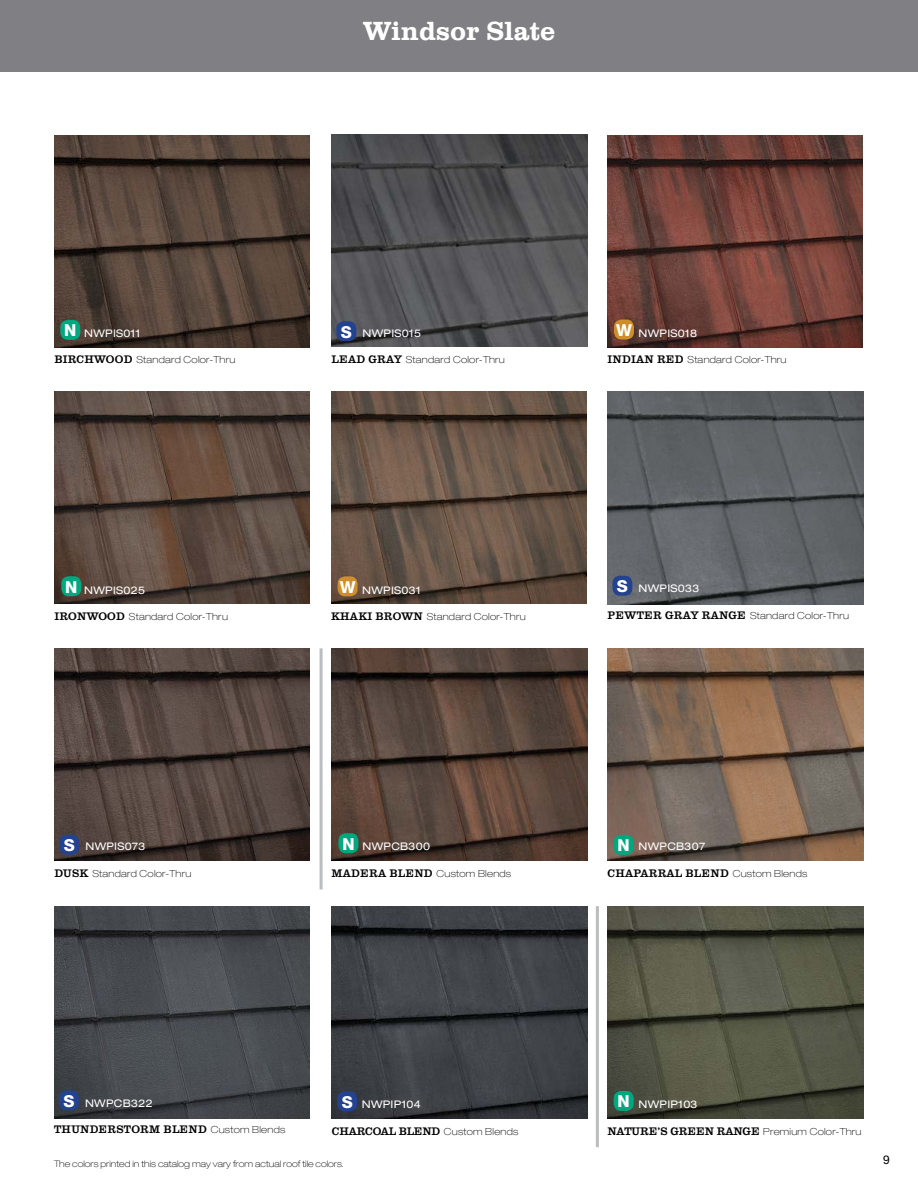
<style>
.page{position:relative;width:918px;height:1188px;background:#fff}
.page>*{position:absolute;margin:0;border:0;box-sizing:border-box;transform-origin:0 0}
.t1{font:700 27px "Clarendon Com";color:#fff}
.t2{font:800 16.5px "Helvetica Neue";color:#fff}
.t3{font:12px "Helvetica Neue";color:#000}
.t4{font:500 11.25px "Clarendon Com";letter-spacing:.005em;color:#000}
.t5{font:500 11.25px "Clarendon Com";letter-spacing:.025em;color:#000}
.t6{font:expanded 10.5px "Helvetica Neue";letter-spacing:.025em;color:#fff}
.t7{font:100 expanded 9.75px "Helvetica Neue";letter-spacing:.025em;color:#000}
.t8{font:100 expanded 9px "Helvetica Neue";color:#000}
.s1{font-family:"Clarendon Com";font-weight:500;font-stretch:normal;font-size:11.25px}
.s2{font-family:"Helvetica Neue";font-weight:100;font-stretch:expanded;font-size:9.75px}
</style>
<div class="page">
<img style="left:332px;top:906px;width:255px;height:212px">
<img style="left:54px;top:135px;width:255px;height:212px">
<img style="left:608px;top:135px;width:255px;height:212px">
<img style="left:54px;top:392px;width:256px;height:212px">
<img style="left:332px;top:392px;width:255px;height:212px">
<img style="left:54px;top:648px;width:256px;height:212px">
<img style="left:332px;top:649px;width:255px;height:212px">
<img style="left:54px;top:906px;width:256px;height:212px">
<img style="left:608px;top:906px;width:255px;height:212px">
<img style="left:608px;top:649px;width:255px;height:212px">
<div style="left:0;top:0;width:918px;height:71px;background:#807f83"></div>
<img style="left:608px;top:392px;width:255px;height:212px">
<img style="left:332px;top:135px;width:255px;height:212px">
<div style="left:60px;top:320px;width:20px;height:20px;background:#00a87f;border-radius:8px"></div>
<div style="left:336px;top:321px;width:20px;height:20px;background:#23428f;border-radius:8px"></div>
<div style="left:59px;top:835px;width:20px;height:20px;background:#23428f;border-radius:8px"></div>
<div style="left:59px;top:1090px;width:20px;height:20px;background:#23428f;border-radius:8px"></div>
<div style="left:612px;top:576px;width:20px;height:20px;background:#23428f;border-radius:8px"></div>
<div style="left:338px;top:833px;width:20px;height:20px;background:#00a87f;border-radius:8px"></div>
<div style="left:614px;top:1091px;width:20px;height:20px;background:#00a87f;border-radius:8px"></div>
<div style="left:338px;top:576px;width:20px;height:20px;background:#d08e2a;border-radius:8px"></div>
<div style="left:614px;top:319px;width:20px;height:20px;background:#d08e2a;border-radius:8px"></div>
<div style="left:337px;top:1091px;width:20px;height:20px;background:#23428f;border-radius:7px"></div>
<div style="left:61px;top:576px;width:20px;height:20px;background:#00a87f;border-radius:8px"></div>
<div style="left:614px;top:835px;width:20px;height:20px;background:#00a87f;border-radius:8px"></div>
<hr style="left:320px;top:648px;width:3px;height:241px;background:#babcbe">
<hr style="left:596px;top:906px;width:3px;height:241px;background:#babcbe">
<h1 class="t1" style="left:363px;top:15px;width:194px">Windsor Slate</h1>
<h2 class="t2" style="left:64px;top:321px;width:14px">N</h2>
<h2 class="t2" style="left:341px;top:322px;width:13px">S</h2>
<p class="t6" style="left:84px;top:327px;width:58px">NWPIS011</p>
<p class="t6" style="left:363px;top:327px;width:60px">NWPIS015</p>
<h2 class="t2" style="left:616px;top:320px;width:17px">W</h2>
<p class="t6" style="left:639px;top:327px;width:60px">NWPIS018</p>
<p class="t7" style="left:54px;top:354px;width:183px"><span class="s1">BIRCHWOOD</span> Standard Color-Thru</p>
<p class="t7" style="left:332px;top:354px;width:175px"><span class="s1">LEAD GRAY</span> Standard Color-Thru</p>
<p class="t7" style="left:608px;top:354px;width:181px"><span class="s1">INDIAN RED</span> Standard Color-Thru</p>
<h2 class="t2" style="left:65px;top:577px;width:14px">N</h2>
<h2 class="t2" style="left:340px;top:577px;width:17px">W</h2>
<p class="t6" style="left:84px;top:584px;width:62px">NWPIS025</p>
<p class="t6" style="left:362px;top:584px;width:60px">NWPIS031</p>
<h2 class="t2" style="left:617px;top:576px;width:13px">S</h2>
<p class="t6" style="left:639px;top:582px;width:62px">NWPIS033</p>
<p class="t7" style="left:54px;top:611px;width:175px"><span class="s1">IRONWOOD</span> Standard Color-Thru</p>
<p class="t7" style="left:608px;top:610px;width:243px"><span class="s1">PEWTER GRAY RANGE</span> Standard Color-Thru</p>
<p class="t7" style="left:331px;top:611px;width:196px"><span class="s1">KHAKI BROWN</span> Standard Color-Thru</p>
<h2 class="t2" style="left:64px;top:835px;width:13px">S</h2>
<p class="t6" style="left:85px;top:840px;width:62px">NWPIS073</p>
<p class="t7" style="left:54px;top:867px;width:139px"><span class="s1">DUSK</span> Standard Color-Thru</p>
<h2 class="t2" style="left:342px;top:834px;width:14px">N</h2>
<p class="t6" style="left:363px;top:840px;width:69px">NWPCB300</p>
<p class="t7" style="left:332px;top:868px;width:181px"><span class="s1">MADERA BLEND</span> Custom Blends</p>
<h2 class="t2" style="left:618px;top:835px;width:14px">N</h2>
<p class="t6" style="left:639px;top:840px;width:68px">NWPCB307</p>
<p class="t5" style="left:608px;top:867px;width:201px">CHAPARRAL BLEND <span class="s2">Custom Blends</span></p>
<h2 class="t2" style="left:63px;top:1091px;width:13px">S</h2>
<p class="t6" style="left:85px;top:1096px;width:69px">NWPCB322</p>
<h2 class="t2" style="left:342px;top:1092px;width:13px">S</h2>
<p class="t6" style="left:362px;top:1098px;width:61px">NWPIP104</p>
<h2 class="t2" style="left:618px;top:1092px;width:14px">N</h2>
<p class="t6" style="left:639px;top:1098px;width:61px">NWPIP103</p>
<p class="t5" style="left:54px;top:1123px;width:233px">THUNDERSTORM BLEND <span class="s2">Custom Blends</span></p>
<p class="t4" style="left:332px;top:1124px;width:188px">CHARCOAL BLEND <span class="s2">Custom Blends</span></p>
<p class="t4" style="left:608px;top:1124px;width:256px">NATURE’S GREEN RANGE <span class="s2">Premium Color-Thru</span></p>
<p class="t8" style="left:54px;top:1158px;width:291px">The colors printed in this catalog may vary from actual roof tile colors.</p>
<p class="t3" style="left:883px;top:1152px;width:8px">9</p>
</div>
